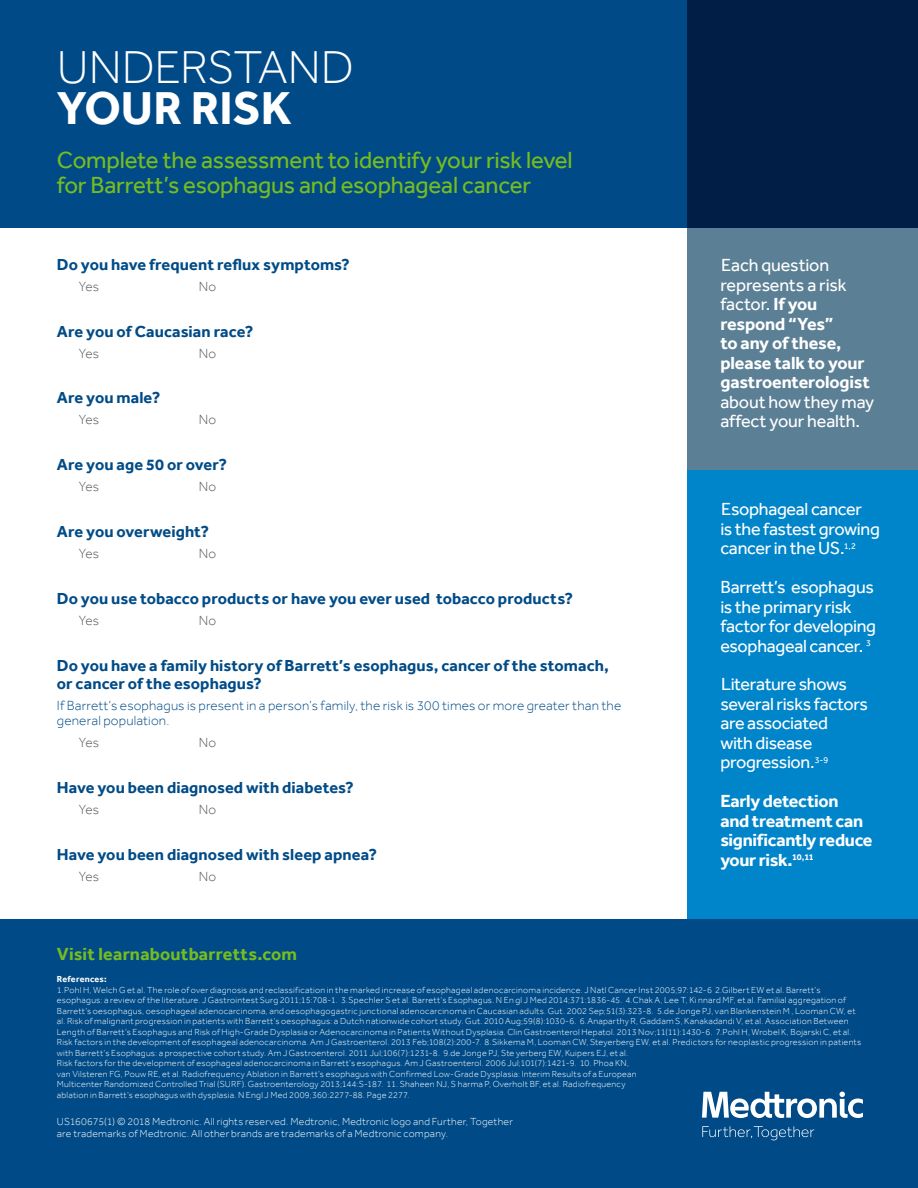
<style>
.page{position:relative;width:918px;height:1188px;background:#fff}
.page>*{position:absolute;margin:0;border:0;box-sizing:border-box;transform-origin:0 0}
.t1{font:300 47.4px "Effra";letter-spacing:-.005em;color:#fff}
.t2{font:700 47.4px "Effra";color:#fff}
.t3{font:24px/25.5px "Effra";letter-spacing:-.01em;color:#77bc1f}
.t4{font:18px/19.5px "Effra";letter-spacing:-.015em;color:#fff}
.t5{font:700 18px/19.5px "Effra";letter-spacing:-.015em;color:#fff}
.t6{font:700 18px "Effra";letter-spacing:.01em;color:#77bc1f}
.t7{font:700 16.35px/18px "Effra";letter-spacing:.005em;color:#004b87}
.t8{font:300 13.65px/15px "Effra";letter-spacing:.01em;color:#004b87}
.t9{font:300 13.65px "Effra";letter-spacing:.005em;color:#53565a}
.t10{font:300 10.5px/12px "Effra";letter-spacing:.025em;color:#fff}
.t11{font:300 9px/10.5px "Effra";letter-spacing:.025em;color:#fff}
.t12{font:700 9px "Effra";letter-spacing:.025em;color:#fff}
.s1{font-weight:400}
</style>
<div class="page">
<div style="left:688px;top:458px;width:230px;height:461px;background:#0085ca"></div>
<div style="left:0;top:0;width:688px;height:228px;background:#004b87"></div>
<div style="left:688px;top:228px;width:230px;height:241px;background:#5b7f95"></div>
<div style="left:688px;top:0;width:230px;height:228px;background:#001e46"></div>
<div style="left:0;top:919px;width:918px;height:269px;background:#004b87"></div>
<svg style="left:702px;top:1092px;width:161px;height:48px"></svg>
<h1 class="t1" style="left:57px;top:40px;width:298px">UNDERSTAND</h1>
<h1 class="t2" style="left:57px;top:79px;width:236px">YOUR RISK</h1>
<h2 class="t3" style="left:57px;top:146px;width:517px">Complete the assessment to identify your risk level for Barrett’s esophagus and esophageal cancer</h2>
<h3 class="t7" style="left:57px;top:255px;width:295px">Do you have frequent reflux symptoms?</h3>
<h3 class="t9" style="left:79px;top:279px;width:22px">Yes</h3>
<h3 class="t9" style="left:199px;top:279px;width:19px">No</h3>
<h3 class="t7" style="left:57px;top:322px;width:198px">Are you of Caucasian race?</h3>
<h3 class="t9" style="left:79px;top:345px;width:22px">Yes</h3>
<h3 class="t9" style="left:199px;top:345px;width:19px">No</h3>
<h3 class="t7" style="left:57px;top:389px;width:105px">Are you male?</h3>
<h3 class="t9" style="left:79px;top:412px;width:22px">Yes</h3>
<h3 class="t9" style="left:199px;top:412px;width:19px">No</h3>
<h3 class="t7" style="left:57px;top:456px;width:172px">Are you age 50 or over?</h3>
<h3 class="t9" style="left:79px;top:479px;width:22px">Yes</h3>
<h3 class="t9" style="left:199px;top:479px;width:19px">No</h3>
<h3 class="t7" style="left:57px;top:522px;width:154px">Are you overweight?</h3>
<h3 class="t9" style="left:79px;top:546px;width:22px">Yes</h3>
<h3 class="t9" style="left:199px;top:546px;width:19px">No</h3>
<h3 class="t7" style="left:57px;top:589px;width:518px">Do you use tobacco products or have you ever used tobacco products?</h3>
<h3 class="t9" style="left:79px;top:613px;width:22px">Yes</h3>
<h3 class="t9" style="left:199px;top:613px;width:19px">No</h3>
<h3 class="t7" style="left:57px;top:656px;width:553px">Do you have a family history of Barrett’s esophagus, cancer of the stomach, or cancer of the esophagus?</h3>
<h3 class="t8" style="left:57px;top:698px;width:566px">If Barrett’s esophagus is present in a person’s family, the risk is 300 times or more greater than the general population.</h3>
<h3 class="t9" style="left:79px;top:735px;width:22px">Yes</h3>
<h3 class="t9" style="left:199px;top:735px;width:19px">No</h3>
<h3 class="t7" style="left:57px;top:778px;width:299px">Have you been diagnosed with diabetes?</h3>
<h3 class="t9" style="left:79px;top:802px;width:22px">Yes</h3>
<h3 class="t9" style="left:199px;top:802px;width:19px">No</h3>
<h3 class="t7" style="left:57px;top:845px;width:322px">Have you been diagnosed with sleep apnea?</h3>
<h3 class="t9" style="left:79px;top:869px;width:22px">Yes</h3>
<h3 class="t9" style="left:199px;top:869px;width:19px">No</h3>
<h3 class="t5" style="left:720px;top:255px;width:151px"><span class="s1">Each question represents a risk factor.</span> If you respond “Yes”<br>to any of these, please talk to your gastroenterologist</h3>
<h3 class="t4" style="left:720px;top:392px;width:155px">about how they may affect your health.</h3>
<h3 class="t4" style="left:720px;top:500px;width:161px">Esophageal cancer<br>is the fastest growing cancer in the US.<sup>1,2</sup></h3>
<h3 class="t4" style="left:720px;top:578px;width:157px">Barrett’s esophagus is the primary risk factor for developing esophageal cancer. <sup>3</sup></h3>
<h3 class="t4" style="left:720px;top:674px;width:149px">Literature shows several risks factors are associated<br>with disease progression.<sup>3-9</sup></h3>
<h3 class="t5" style="left:720px;top:791px;width:154px">Early detection<br>and treatment can significantly reduce your risk.<sup>10,11</sup></h3>
<h3 class="t6" style="left:57px;top:943px;width:242px">Visit learnaboutbarretts.com</h3>
<p class="t12" style="left:57px;top:974px;width:51px">References:</p>
<p class="t11" style="left:57px;top:985px;width:806px">1.Pohl H, Welch G et al. The role of over diagnosis and reclassification in the marked increase of esophageal adenocarcinoma incidence. J Natl Cancer Inst 2005;97:142-6 2.Gilbert EW et al. Barrett’s esophagus: a review of the literature. J Gastrointest Surg 2011;15:708-1. 3.Spechler S et al. Barrett’s Esophagus. N En gl J Med 2014;371:1836-45. 4.Chak A, Lee T, Ki nnard MF, et al. Familial aggregation of Barrett’s oesophagus, oesophageal adenocarcinoma, and oesophagogastric junctional adenocarcinoma in Caucasian adults. Gut. 2002 Sep;51(3):323-8. 5.de Jonge PJ, van Blankenstein M , Looman CW, et al. Risk of malignant progression in patients with Barrett’s oesophagus: a Dutch nationwide cohort study. Gut. 2010 Aug;59(8):1030-6. 6.Anaparthy R, Gaddam S, Kanakadandi V, et al. Association Between Length of Barrett’s Esophagus and Risk of High-Grade Dysplasia or Adenocarcinoma in Patients Without Dysplasia. Clin Gastroenterol Hepatol. 2013 Nov;11(11):1430-6. 7.Pohl H, Wrobel K, Bojarski C, et al.<br>Risk factors in the development of esophageal adenocarcinoma. Am J Gastroenterol. 2013 Feb;108(2):200-7. 8.Sikkema M, Looman CW, Steyerberg EW, et al. Predictors for neoplastic progression in patients with Barrett’s Esophagus: a prospective cohort study. Am J Gastroenterol. 2011 Jul;106(7):1231-8. 9.de Jonge PJ, Ste yerberg EW, Kuipers EJ, et al.<br>Risk factors for the development of esophageal adenocarcinoma in Barrett’s esophagus. Am J Gastroenterol. 2006 Jul;101(7):1421-9. 10. Phoa KN,<br>van Vilsteren FG, Pouw RE, et al. Radiofrequency Ablation in Barrett’s esophagus with Confirmed Low-Grade Dysplasia: Interim Results of a European<br>Multicenter Randomized Controlled Trial (SURF). Gastroenterology 2013;144:S-187. 11. Shaheen NJ, S harma P, Overholt BF, et al. Radiofrequency<br>ablation in Barrett’s esophagus with dysplasia. N Engl J Med 2009;360:2277-88. Page 2277.</p>
<p class="t10" style="left:57px;top:1115px;width:458px">US160675(1) © 2018 Medtronic. All rights reserved. Medtronic, Medtronic logo and Further, Together are trademarks of Medtronic. All other brands are trademarks of a Medtronic company.</p>
</div>
